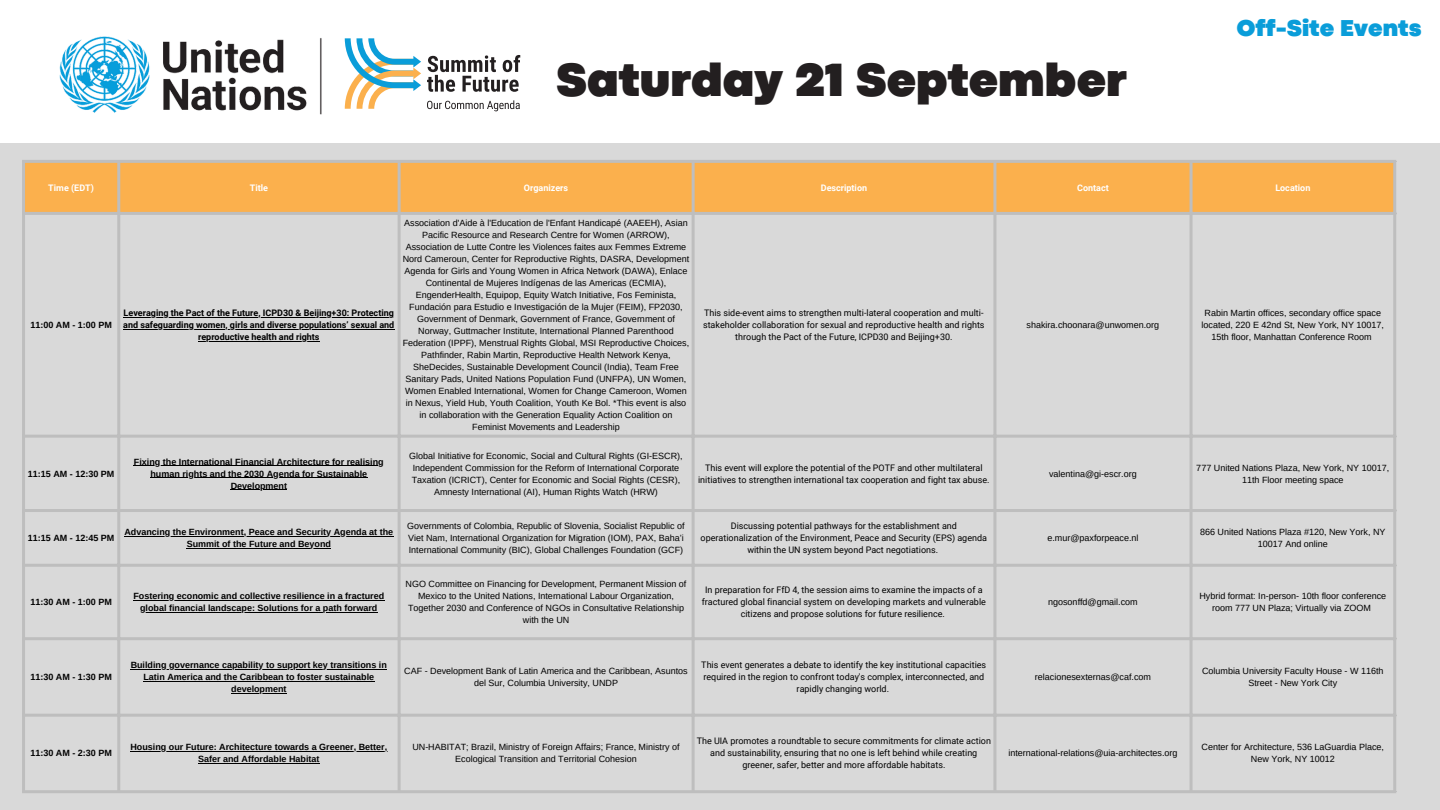
<style>
.page{position:relative;width:1440px;height:810px;background:#fff}
.page>*{position:absolute;margin:0;border:0;box-sizing:border-box;transform-origin:0 0}
.t1{font:900 48.6px "Codec Pro";color:#231f20}
.t2{font:900 24px "Codec Pro";color:#0a9dd9}
.t3{font:9px/12px "Arimo";color:#000;text-align:center}
.t4{font:9px/12px "Roboto";color:#000;text-align:center}
.t5{font:700 9px/12px "Arimo";color:#000;text-align:center}
.t6{font:700 9px "Roboto";color:#000}
.t7{font:700 9px "Roboto";color:#fff}
</style>
<div class="page">
<div style="left:0;top:81px;width:1440px;height:729px;background:#d9d9d9"></div>
<div style="left:0;top:0;width:1440px;height:142px;background:#fff"></div>
<div style="left:25px;top:163px;width:1368px;height:49px;background:#fbb04d"></div>
<hr style="left:124px;top:317px;width:270px;height:1px;background:#000">
<hr style="left:123px;top:329px;width:272px;height:1px;background:#000">
<hr style="left:198px;top:341px;width:122px;height:1px;background:#000">
<hr style="left:134px;top:465px;width:250px;height:1px;background:#000">
<hr style="left:150px;top:477px;width:217px;height:1px;background:#000">
<hr style="left:231px;top:489px;width:56px;height:1px;background:#000">
<hr style="left:124px;top:536px;width:269px;height:1px;background:#000">
<hr style="left:187px;top:548px;width:144px;height:1px;background:#000">
<hr style="left:133px;top:600px;width:251px;height:1px;background:#000">
<hr style="left:140px;top:612px;width:238px;height:1px;background:#000">
<hr style="left:131px;top:669px;width:256px;height:1px;background:#000">
<hr style="left:143px;top:681px;width:231px;height:1px;background:#000">
<hr style="left:231px;top:693px;width:56px;height:1px;background:#000">
<hr style="left:130px;top:751px;width:257px;height:1px;background:#000">
<hr style="left:198px;top:763px;width:122px;height:1px;background:#000">
<hr style="left:22px;top:163px;width:3px;height:627px;background:#bebebe">
<hr style="left:117px;top:163px;width:3px;height:627px;background:#bebebe">
<hr style="left:398px;top:163px;width:3px;height:627px;background:#bebebe">
<hr style="left:692px;top:163px;width:3px;height:627px;background:#bebebe">
<hr style="left:993px;top:163px;width:3px;height:627px;background:#bebebe">
<hr style="left:1190px;top:163px;width:3px;height:627px;background:#bebebe">
<hr style="left:1393px;top:163px;width:3px;height:627px;background:#bebebe">
<hr style="left:22px;top:160px;width:1374px;height:3px;background:#bebebe">
<hr style="left:22px;top:212px;width:1374px;height:3px;background:#bebebe">
<hr style="left:22px;top:435px;width:1374px;height:3px;background:#bebebe">
<hr style="left:22px;top:509px;width:1374px;height:3px;background:#bebebe">
<hr style="left:22px;top:564px;width:1374px;height:3px;background:#bebebe">
<hr style="left:22px;top:637px;width:1374px;height:3px;background:#bebebe">
<hr style="left:22px;top:714px;width:1374px;height:3px;background:#bebebe">
<hr style="left:22px;top:790px;width:1374px;height:3px;background:#bebebe">
<svg style="left:427px;top:55px;width:93px;height:37px"></svg>
<svg style="left:427px;top:100px;width:93px;height:11px"></svg>
<svg style="left:345px;top:38px;width:76px;height:71px"></svg>
<img style="left:59px;top:36px;width:263px;height:79px">
<h1 class="t1" style="left:556px;top:63px;width:572px">Saturday 21 September</h1>
<h2 class="t2" style="left:1237px;top:20px;width:186px">Off-Site Events</h2>
<p class="t7" style="left:48px;top:182px;width:47px">Time (EDT)</p>
<p class="t7" style="left:250px;top:182px;width:20px">Title</p>
<p class="t7" style="left:524px;top:182px;width:46px">Organizers</p>
<h1 class="t7" style="left:821px;top:182px;width:48px">Description</h1>
<p class="t7" style="left:1077px;top:182px;width:33px">Contact</p>
<p class="t7" style="left:1275px;top:182px;width:37px">Location</p>
<p class="t5" style="left:30px;top:319px;width:83px">11:00 AM - 1:00 PM</p>
<p class="t5" style="left:28px;top:468px;width:88px">11:15 AM - 12:30 PM</p>
<p class="t6" style="left:124px;top:308px;width:272px">Leveraging the Pact of the Future, ICPD30 &amp; Beijing+30: Protecting</p>
<p class="t6" style="left:123px;top:320px;width:273px">and safeguarding women, girls and diverse populations’ sexual and</p>
<p class="t6" style="left:198px;top:332px;width:123px">reproductive health and rights</p>
<p class="t5" style="left:134px;top:456px;width:251px">Fixing the International Financial Architecture for realising</p>
<p class="t5" style="left:150px;top:468px;width:218px">human rights and the 2030 Agenda for Sustainable</p>
<p class="t5" style="left:231px;top:480px;width:58px">Development</p>
<p class="t3" style="left:403px;top:217px;width:288px">Association d'Aide à l'Education de l'Enfant Handicapé (AAEEH), Asian Pacific Resource and Research Centre for Women (ARROW), Association de Lutte Contre les Violences faites aux Femmes Extreme Nord Cameroun, Center for Reproductive Rights, DASRA, Development Agenda for Girls and Young Women in Africa Network (DAWA), Enlace Continental de Mujeres Indígenas de las Americas (ECMIA), EngenderHealth, Equipop, Equity Watch Initiative, Fos Feminista, Fundación para Estudio e Investigación de la Mujer (FEIM), FP2030, Government of Denmark, Government of France, Government of Norway, Guttmacher Institute, International Planned Parenthood Federation (IPPF), Menstrual Rights Global, MSI Reproductive Choices, Pathfinder, Rabin Martin, Reproductive Health Network Kenya, SheDecides, Sustainable Development Council (India), Team Free Sanitary Pads, United Nations Population Fund (UNFPA), UN Women, Women Enabled International, Women for Change Cameroon, Women in Nexus, Yield Hub, Youth Coalition, Youth Ke Bol. *This event is also in collaboration with the Generation Equality Action Coalition on Feminist Movements and Leadership</p>
<p class="t4" style="left:703px;top:307px;width:283px">This side-event aims to strengthen multi-lateral cooperation and multi&shy;stakeholder collaboration for sexual and reproductive health and rights through the Pact of the Future, ICPD30 and Beijing+30.</p>
<p class="t3" style="left:1027px;top:319px;width:134px">shakira.choonara@unwomen.org</p>
<p class="t3" style="left:1202px;top:307px;width:184px">Rabin Martin offices, secondary office space located, 220 E 42nd St, New York, NY 10017,<br>15th floor, Manhattan Conference Room</p>
<p class="t3" style="left:409px;top:450px;width:275px">Global Initiative for Economic, Social and Cultural Rights (GI-ESCR), Independent Commission for the Reform of International Corporate Taxation (ICRICT), Center for Economic and Social Rights (CESR), Amnesty International (AI), Human Rights Watch (HRW)</p>
<p class="t4" style="left:698px;top:462px;width:293px">This event will explore the potential of the POTF and other multilateral initiatives to strengthen international tax cooperation and fight tax abuse.</p>
<p class="t3" style="left:1049px;top:468px;width:89px">valentina@gi-escr.org</p>
<p class="t3" style="left:1196px;top:462px;width:194px">777 United Nations Plaza, New York, NY 10017,<br>11th Floor meeting space</p>
<p class="t5" style="left:28px;top:532px;width:88px">11:15 AM - 12:45 PM</p>
<p class="t5" style="left:124px;top:526px;width:270px">Advancing the Environment, Peace and Security Agenda at the</p>
<p class="t5" style="left:187px;top:538px;width:146px">Summit of the Future and Beyond</p>
<p class="t5" style="left:30px;top:596px;width:83px">11:30 AM - 1:00 PM</p>
<p class="t5" style="left:133px;top:590px;width:252px">Fostering economic and collective resilience in a fractured</p>
<p class="t5" style="left:140px;top:602px;width:239px">global financial landscape: Solutions for a path forward</p>
<p class="t3" style="left:407px;top:520px;width:279px;text-align:justify">Governments of Colombia, Republic of Slovenia, Socialist Republic of Viet Nam, International Organization for Migration (IOM), PAX, Baha’i International Community (BIC), Global Challenges Foundation (GCF)</p>
<p class="t4" style="left:701px;top:520px;width:288px">Discussing potential pathways for the establishment and operationalization of the Environment, Peace and Security (EPS) agenda within the UN system beyond Pact negotiations.</p>
<p class="t3" style="left:406px;top:578px;width:282px">NGO Committee on Financing for Development, Permanent Mission of Mexico to the United Nations, International Labour Organization, Together 2030 and Conference of NGOs in Consultative Relationship with the UN</p>
<p class="t4" style="left:702px;top:584px;width:286px">In preparation for FfD 4, the session aims to examine the impacts of a fractured global financial system on developing markets and vulnerable citizens and propose solutions for future resilience.</p>
<p class="t3" style="left:1047px;top:532px;width:93px">e.mur@paxforpeace.nl</p>
<p class="t3" style="left:1200px;top:526px;width:187px">866 United Nations Plaza #120, New York, NY<br>10017 And online</p>
<p class="t3" style="left:1048px;top:596px;width:91px">ngosonffd@gmail.com</p>
<p class="t3" style="left:1199px;top:590px;width:188px">Hybrid format: In-person- 10th floor conference room 777 UN Plaza; Virtually via ZOOM</p>
<p class="t5" style="left:30px;top:671px;width:83px">11:30 AM - 1:30 PM</p>
<p class="t5" style="left:131px;top:659px;width:258px">Building governance capability to support key transitions in<br>Latin America and the Caribbean to foster sustainable</p>
<p class="t5" style="left:231px;top:683px;width:57px">development</p>
<p class="t3" style="left:404px;top:665px;width:285px">CAF - Development Bank of Latin America and the Caribbean, Asuntos del Sur, Columbia University, UNDP</p>
<p class="t4" style="left:701px;top:659px;width:286px">This event generates a debate to identify the key institutional capacities required in the region to confront today's complex, interconnected, and rapidly changing world.</p>
<p class="t3" style="left:1035px;top:671px;width:118px">relacionesexternas@caf.com</p>
<p class="t3" style="left:1202px;top:665px;width:183px">Columbia University Faculty House - W 116th<br>Street - New York City</p>
<p class="t5" style="left:30px;top:747px;width:83px">11:30 AM - 2:30 PM</p>
<p class="t5" style="left:130px;top:741px;width:258px">Housing our Future: Architecture towards a Greener, Better,<br>Safer and Affordable Habitat</p>
<p class="t3" style="left:412px;top:741px;width:269px">UN-HABITAT; Brazil, Ministry of Foreign Affairs; France, Ministry of<br>Ecological Transition and Territorial Cohesion</p>
<p class="t4" style="left:697px;top:735px;width:296px">The UIA promotes a roundtable to secure commitments for climate action and sustainability, ensuring that no one is left behind while creating greener, safer, better and more affordable habitats.</p>
<p class="t3" style="left:1008px;top:747px;width:171px">international-relations@uia-architectes.org</p>
<p class="t3" style="left:1202px;top:741px;width:184px">Center for Architecture, 536 LaGuardia Place,<br>New York, NY 10012</p>
</div>
